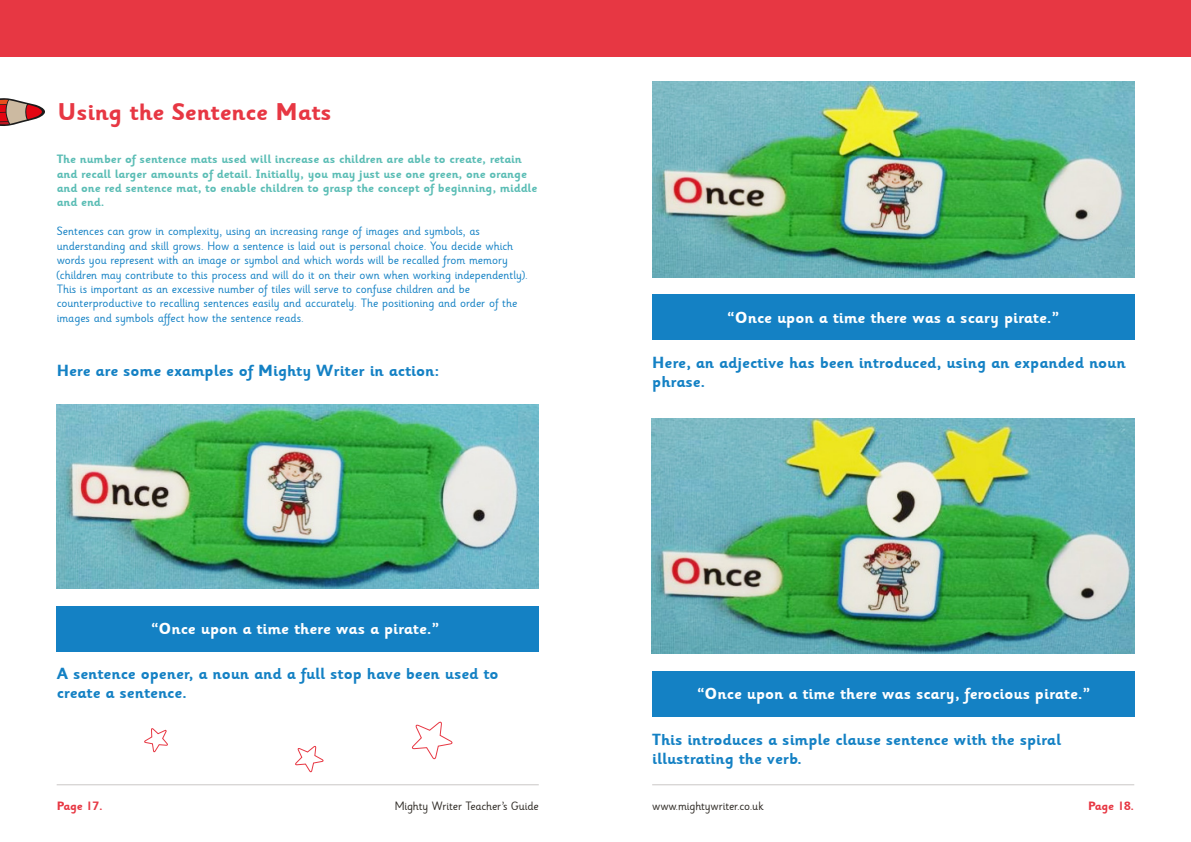
<style>
.page{position:relative;width:1191px;height:842px;background:#fff}
.page>*{position:absolute;margin:0;border:0;box-sizing:border-box;transform-origin:0 0}
.t1{font:700 24px "Sassoon Infant Rg";color:#e73743}
.t2{font:700 16px/19.2px "Sassoon Infant Rg";color:#1481c4}
.t3{font:700 16px "Sassoon Infant Rg";color:#fff}
.t4{font:12px/14.4px "Sassoon Infant Rg";color:#1481c4}
.t5{font:700 12px/14.4px "Sassoon Infant Rg";color:#5bbdb5}
.t6{font:12px "Sassoon Infant Rg";letter-spacing:-.01em;color:#2e2a25}
.t7{font:700 12px "Sassoon Infant Rg";letter-spacing:-.01em;color:#e73743}
</style>
<div class="page">
<hr style="left:57px;top:784px;width:482px;height:1px;background:#cac7c6">
<hr style="left:652px;top:784px;width:482px;height:1px;background:#cac7c6">
<img style="left:57px;top:405px;width:482px;height:184px">
<div style="left:57px;top:606px;width:482px;height:45px;background:#1481c4"></div>
<div style="left:652px;top:294px;width:482px;height:46px;background:#1481c4"></div>
<img style="left:652px;top:82px;width:482px;height:196px">
<div style="left:0;top:0;width:595px;height:57px;background:#e73743"></div>
<div style="left:595px;top:0;width:596px;height:57px;background:#e73743"></div>
<svg style="left:411px;top:721px;width:42px;height:39px"></svg>
<svg style="left:144px;top:728px;width:24px;height:25px"></svg>
<svg style="left:295px;top:746px;width:29px;height:27px"></svg>
<div style="left:652px;top:671px;width:482px;height:45px;background:#1481c4"></div>
<img style="left:652px;top:418px;width:482px;height:235px">
<svg style="left:0;top:98px;width:45px;height:28px"></svg>
<h1 class="t1" style="left:57px;top:98px;width:276px">Using the Sentence Mats</h1>
<p class="t5" style="left:57px;top:152px;width:482px">The number of sentence mats used will increase as children are able to create, retain and recall larger amounts of detail. Initially, you may just use one green, one orange and one red sentence mat, to enable children to grasp the concept of beginning, middle and end.</p>
<p class="t4" style="left:57px;top:225px;width:472px">Sentences can grow in complexity, using an increasing range of images and symbols, as understanding and skill grows. How a sentence is laid out is personal choice. You decide which words you represent with an image or symbol and which words will be recalled from memory (children may contribute to this process and will do it on their own when working independently).<br>This is important as an excessive number of tiles will serve to confuse children and be counterproductive to recalling sentences easily and accurately. The positioning and order of the images and symbols affect how the sentence reads.</p>
<h2 class="t2" style="left:57px;top:362px;width:384px">Here are some examples of Mighty Writer in action:</h2>
<h2 class="t3" style="left:151px;top:620px;width:290px">“Once upon a time there was a pirate.”</h2>
<h2 class="t2" style="left:57px;top:664px;width:443px">A sentence opener, a noun and a full stop have been used to create a sentence.</h2>
<h2 class="t3" style="left:727px;top:308px;width:334px">“Once upon a time there was a scary pirate.”</h2>
<h2 class="t2" style="left:652px;top:354px;width:475px">Here, an adjective has been introduced, using an expanded noun phrase.</h2>
<h2 class="t3" style="left:697px;top:685px;width:395px">“Once upon a time there was scary, ferocious pirate.”</h2>
<h2 class="t2" style="left:652px;top:730px;width:410px">This introduces a simple clause sentence with the spiral illustrating the verb.</h2>
<p class="t7" style="left:57px;top:799px;width:48px">Page 17.</p>
<p class="t6" style="left:395px;top:799px;width:145px">Mighty Writer Teacher’s Guide</p>
<p class="t6" style="left:652px;top:799px;width:113px">www.mightywriter.co.uk</p>
<p class="t7" style="left:1088px;top:799px;width:48px">Page 18.</p>
</div>
